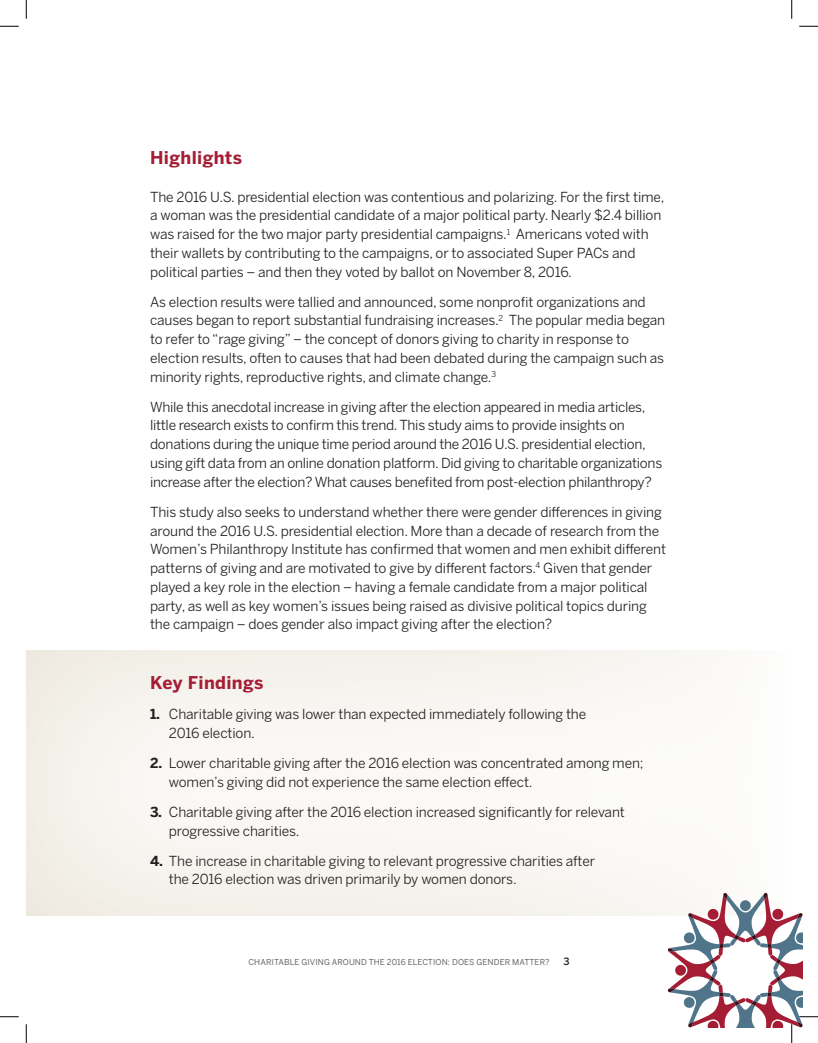
<style>
.page{position:relative;width:818px;height:1043px;background:#fff}
.page>*{position:absolute;margin:0;border:0;box-sizing:border-box;transform-origin:0 0}
.t1{font:700 17.5px "Benton Sans";letter-spacing:.02em;color:#a41d35}
.t2{font:13.75px/18.8px "Benton Sans";letter-spacing:-.01em;color:#231f20}
.t3{font:500 10px "Benton Sans";color:#231f20}
.t4{font:8.12px "Benton Sans";letter-spacing:.01em;color:#636366}
.s1{font-weight:700}
</style>
<div class="page">
<div style="left:25px;top:649px;width:767px;height:267px;background:#f9f7f3"></div>
<svg style="left:0;top:25px;width:19px;height:2px"></svg>
<svg style="left:799px;top:25px;width:19px;height:2px"></svg>
<svg style="left:0;top:1016px;width:19px;height:1px"></svg>
<svg style="left:25px;top:0;width:2px;height:19px"></svg>
<svg style="left:25px;top:1024px;width:2px;height:18px"></svg>
<svg style="left:791px;top:0;width:1px;height:19px"></svg>
<svg style="left:667px;top:892px;width:151px;height:150px"></svg>
<p class="t1" style="left:150px;top:147px;width:93px">Highlights</p>
<p class="t2" style="left:150px;top:187px;width:516px">The 2016 U.S. presidential election was contentious and polarizing. For the first time, a woman was the presidential candidate of a major political party. Nearly $2.4 billion was raised for the two major party presidential campaigns.<sup>1</sup> Americans voted with their wallets by contributing to the campaigns, or to associated Super PACs and political parties – and then they voted by ballot on November 8, 2016.</p>
<p class="t2" style="left:150px;top:292px;width:516px">As election results were tallied and announced, some nonprofit organizations and causes began to report substantial fundraising increases.<sup>2</sup> The popular media began to refer to “rage giving” – the concept of donors giving to charity in response to election results, often to causes that had been debated during the campaign such as minority rights, reproductive rights, and climate change.<sup>3</sup></p>
<p class="t2" style="left:150px;top:397px;width:513px">While this anecdotal increase in giving after the election appeared in media articles, little research exists to confirm this trend. This study aims to provide insights on donations during the unique time period around the 2016 U.S. presidential election, using gift data from an online donation platform. Did giving to charitable organizations increase after the election? What causes benefited from post-election philanthropy?</p>
<p class="t2" style="left:150px;top:502px;width:517px">This study also seeks to understand whether there were gender differences in giving around the 2016 U.S. presidential election. More than a decade of research from the Women’s Philanthropy Institute has confirmed that women and men exhibit different patterns of giving and are motivated to give by different factors.<sup>4</sup> Given that gender played a key role in the election – having a female candidate from a major political party, as well as key women’s issues being raised as divisive political topics during the campaign – does gender also impact giving after the election?</p>
<p class="t1" style="left:150px;top:672px;width:115px">Key Findings</p>
<p class="t2" style="left:169px;top:705px;width:419px;text-indent:-19px"><span class="s1">1.</span> Charitable giving was lower than expected immediately following the<br>2016 election.</p>
<p class="t2" style="left:169px;top:753px;width:476px;text-indent:-19px"><span class="s1">2.</span> Lower charitable giving after the 2016 election was concentrated among men; women’s giving did not experience the same election effect.</p>
<p class="t2" style="left:169px;top:802px;width:457px;text-indent:-19px"><span class="s1">3.</span> Charitable giving after the 2016 election increased significantly for relevant progressive charities.</p>
<p class="t2" style="left:169px;top:851px;width:428px;text-indent:-19px"><span class="s1">4.</span> The increase in charitable giving to relevant progressive charities after the 2016 election was driven primarily by women donors.</p>
<p class="t4" style="left:248px;top:956px;width:303px">CHARITABLE GIVING AROUND THE 2016 ELECTION: DOES GENDER MATTER?</p>
<p class="t3" style="left:563px;top:954px;width:8px">3</p>
</div>
